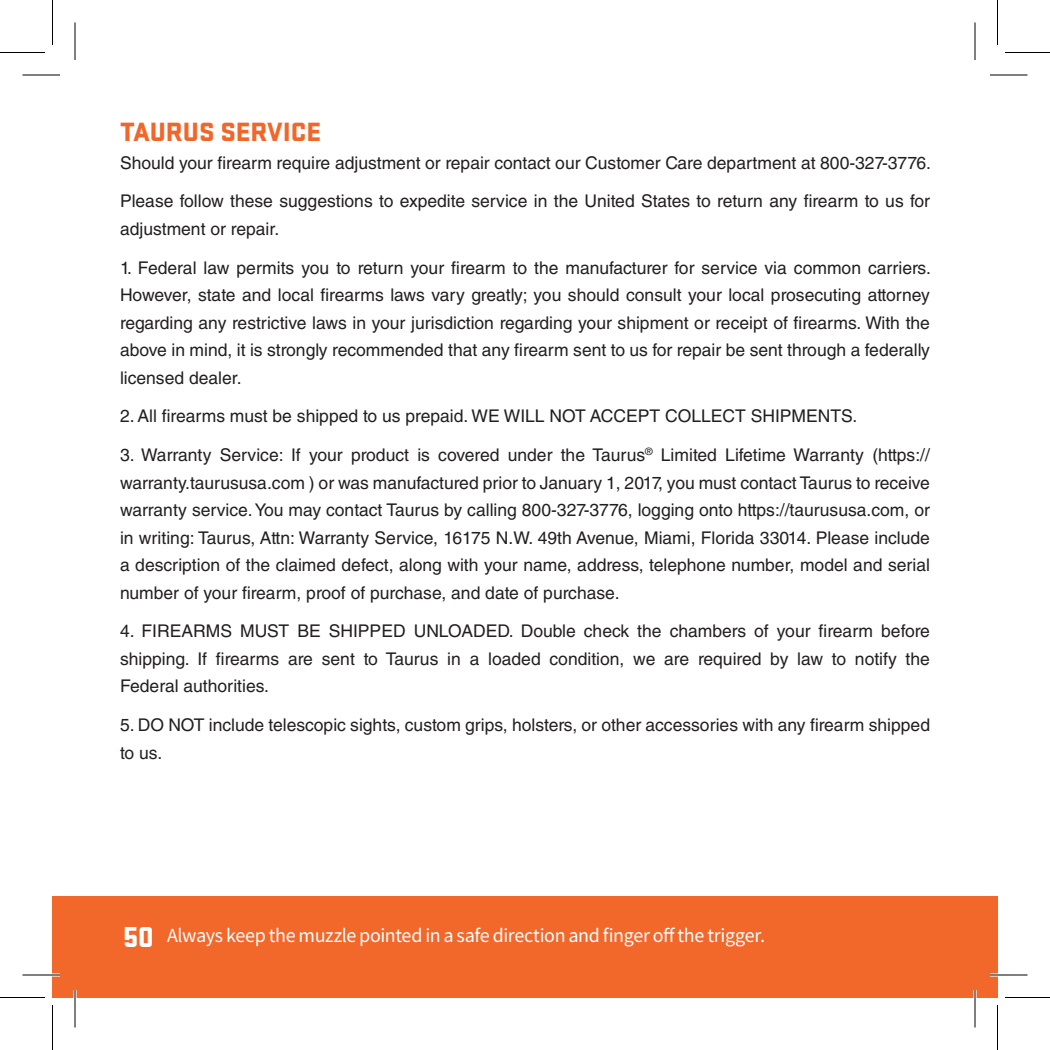
<style>
.page{position:relative;width:1050px;height:1050px;background:#fff}
.page>*{position:absolute;margin:0;border:0;box-sizing:border-box;transform-origin:0 0}
.t1{font:900 27.5px "Stratum 2";color:#f2662a}
.t2{font:20px "Source Sans Pro";letter-spacing:-.02em;color:#fff}
.t3{font:17.5px/27.5px "Helvetica LT Std";color:#231f20;text-align:justify}
.s1{font-family:"Stratum 2";font-weight:900;font-size:30px}
</style>
<div class="page">
<div style="left:52px;top:896px;width:946px;height:102px;background:#f2672a"></div>
<svg style="left:22px;top:74px;width:38px;height:1px"></svg>
<svg style="left:990px;top:74px;width:38px;height:1px"></svg>
<svg style="left:22px;top:973px;width:38px;height:4px"></svg>
<svg style="left:990px;top:973px;width:38px;height:4px"></svg>
<svg style="left:74px;top:22px;width:1px;height:38px"></svg>
<svg style="left:73px;top:990px;width:4px;height:38px"></svg>
<svg style="left:974px;top:22px;width:1px;height:38px"></svg>
<svg style="left:973px;top:990px;width:4px;height:38px"></svg>
<hr style="left:22px;top:75px;width:38px;height:1px;background:#000">
<hr style="left:990px;top:75px;width:38px;height:1px;background:#000">
<hr style="left:22px;top:975px;width:38px;height:1px;background:#000">
<hr style="left:990px;top:975px;width:38px;height:1px;background:#000">
<hr style="left:75px;top:22px;width:1px;height:38px;background:#000">
<hr style="left:75px;top:990px;width:1px;height:38px;background:#000">
<hr style="left:975px;top:22px;width:1px;height:38px;background:#000">
<hr style="left:975px;top:990px;width:1px;height:38px;background:#000">
<hr style="left:0;top:52px;width:45px;height:1px;background:#000">
<hr style="left:1005px;top:52px;width:45px;height:1px;background:#000">
<hr style="left:0;top:997px;width:45px;height:1px;background:#000">
<hr style="left:1005px;top:997px;width:45px;height:1px;background:#000">
<hr style="left:52px;top:0;width:1px;height:45px;background:#000">
<hr style="left:52px;top:1005px;width:1px;height:45px;background:#000">
<hr style="left:997px;top:0;width:1px;height:45px;background:#000">
<hr style="left:997px;top:1005px;width:1px;height:45px;background:#000">
<h1 class="t1" style="left:120px;top:112px;width:203px">TAURUS SERVICE</h1>
<p class="t3" style="left:120px;top:149px;width:813px">Should your firearm require adjustment or repair contact our Customer Care department at 800-327-3776.</p>
<p class="t3" style="left:120px;top:187px;width:812px">Please follow these suggestions to expedite service in the United States to return any firearm to us for adjustment or repair.</p>
<p class="t3" style="left:120px;top:254px;width:812px">1. Federal law permits you to return your firearm to the manufacturer for service via common carriers.<br>However, state and local firearms laws vary greatly; you should consult your local prosecuting attorney regarding any restrictive laws in your jurisdiction regarding your shipment or receipt of firearms. With the above in mind, it is strongly recommended that any firearm sent to us for repair be sent through a federally licensed dealer.</p>
<p class="t3" style="left:120px;top:402px;width:739px">2. All firearms must be shipped to us prepaid. WE WILL NOT ACCEPT COLLECT SHIPMENTS.</p>
<p class="t3" style="left:120px;top:441px;width:812px">3. Warranty Service: If your product is covered under the Taurus<sup>®</sup> Limited Lifetime Warranty (https:// warranty.taurususa.com ) or was manufactured prior to January 1, 2017, you must contact Taurus to receive warranty service. You may contact Taurus by calling 800-327-3776, logging onto https://taurususa.com, or in writing: Taurus, Attn: Warranty Service, 16175 N.W. 49th Avenue, Miami, Florida 33014. Please include a description of the claimed defect, along with your name, address, telephone number, model and serial number of your firearm, proof of purchase, and date of purchase.</p>
<p class="t3" style="left:120px;top:617px;width:811px">4. FIREARMS MUST BE SHIPPED UNLOADED. Double check the chambers of your firearm before shipping. If firearms are sent to Taurus in a loaded condition, we are required by law to notify the Federal authorities.</p>
<p class="t3" style="left:120px;top:711px;width:812px">5. DO NOT include telescopic sights, custom grips, holsters, or other accessories with any firearm shipped to us.</p>
<p class="t2" style="left:123px;top:923px;width:643px"><span class="s1">50</span> Always keep the muzzle pointed in a safe direction and finger off the trigger.</p>
</div>
